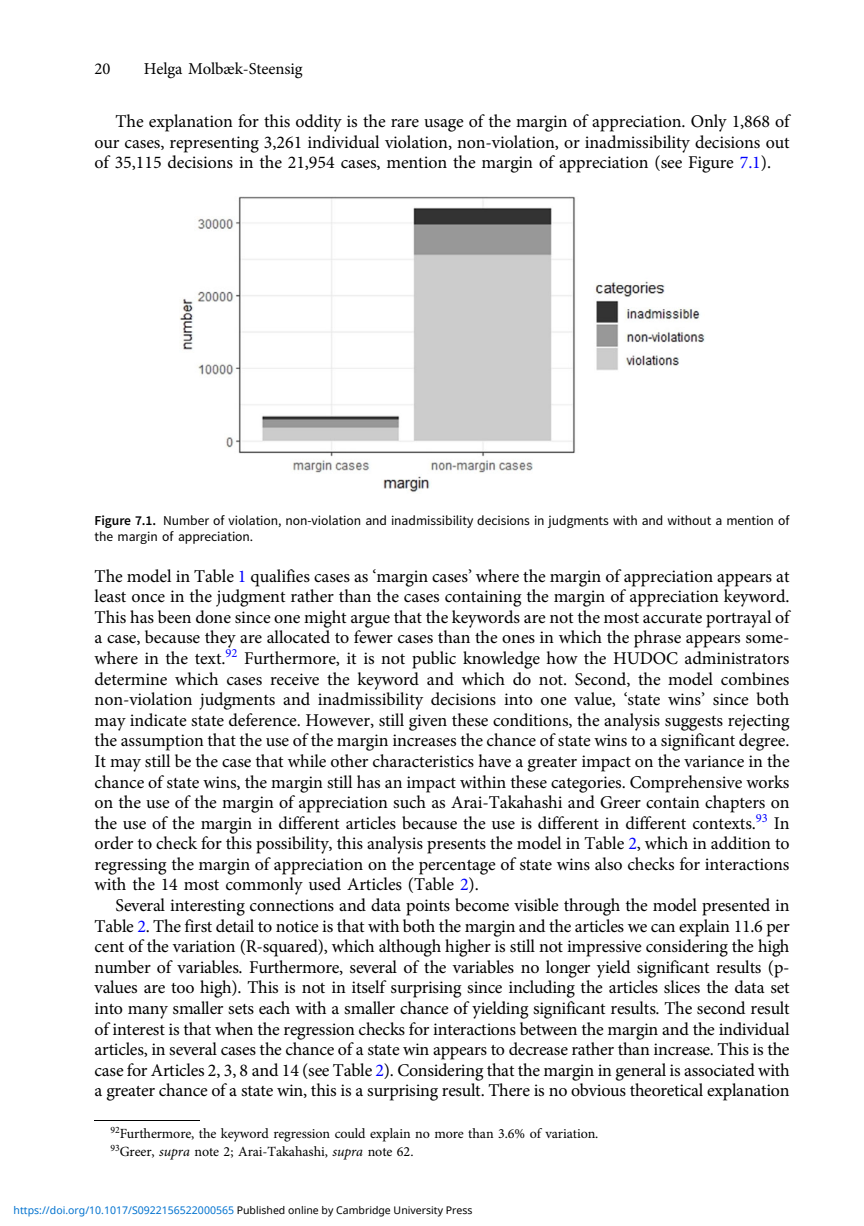
<style>
.page{position:relative;width:864px;height:1226px;background:#fff}
.page>*{position:absolute;margin:0;border:0;box-sizing:border-box;transform-origin:0 0}
.t1{font:18.03px/20.7px "Adv OT1 ef 757 c 0";color:#000;text-align:justify}
.t2{font:16.62px "Adv OT1 ef 757 c 0";color:#000}
.t3{font:14px/17.5px "Adv OT1 ef 757 c 0";color:#000}
.t4{font:13.47px/16.6px "Adv OT0 e 40 dc 65";color:#000}
.t5{font:10.5px "Noto Sans";color:#0172cf}
.s1{color:#00f}
.s2{font-family:"Adv OT031 da 8 bf"}
.s3{font-style:inherit}
.s4{font-family:"Adv OT7 d 6 df 7 ab.I"}
.s5{color:#000}
</style>
<div class="page">
<img style="left:179px;top:197px;width:526px;height:295px">
<hr style="left:95px;top:1119px;width:105px;height:1px;background:#000">
<p class="t2" style="left:95px;top:63px;width:17px">20</p>
<p class="t2" style="left:144px;top:63px;width:160px">Helga Molbæk-Steensig</p>
<p class="t1" style="left:95px;top:113px;width:696px;text-indent:21px">The explanation for this oddity is the rare usage of the margin of appreciation. Only 1,868 of our cases, representing 3,261 individual violation, non-violation, or inadmissibility decisions out of 35,115 decisions in the 21,954 cases, mention the margin of appreciation (see Figure <span class="s1">7.1</span>).</p>
<p class="t4" style="left:95px;top:513px;width:696px"><span class="s2">Figure 7.1.</span> Number of violation, non-violation and inadmissibility decisions in judgments with and without a mention of the margin of appreciation.</p>
<p class="t1" style="left:95px;top:567px;width:696px">The model in Table <span class="s1">1</span> qualifies cases as <span class="s3">‘</span>margin cases<span class="s3">’</span> where the margin of appreciation appears at least once in the judgment rather than the cases containing the margin of appreciation keyword.<br>This has been done since one might argue that the keywords are not the most accurate portrayal of a case, because they are allocated to fewer cases than the ones in which the phrase appears some&shy;where in the text.<sup>92</sup> Furthermore, it is not public knowledge how the HUDOC administrators determine which cases receive the keyword and which do not. Second, the model combines non-violation judgments and inadmissibility decisions into one value, <span class="s3">‘</span>state wins<span class="s3">’</span> since both may indicate state deference. However, still given these conditions, the analysis suggests rejecting the assumption that the use of the margin increases the chance of state wins to a significant degree.<br>It may still be the case that while other characteristics have a greater impact on the variance in the chance of state wins, the margin still has an impact within these categories. Comprehensive works on the use of the margin of appreciation such as Arai-Takahashi and Greer contain chapters on the use of the margin in different articles because the use is different in different contexts.<sup>93</sup> In order to check for this possibility, this analysis presents the model in Table <span class="s1">2</span>, which in addition to regressing the margin of appreciation on the percentage of state wins also checks for interactions with the 14 most commonly used Articles (Table <span class="s1">2</span>).</p>
<p class="t1" style="left:95px;top:896px;width:696px;text-indent:21px">Several interesting connections and data points become visible through the model presented in Table <span class="s1">2</span>. The first detail to notice is that with both the margin and the articles we can explain 11.6 per cent of the variation (R-squared), which although higher is still not impressive considering the high number of variables. Furthermore, several of the variables no longer yield significant results (p&shy;values are too high). This is not in itself surprising since including the articles slices the data set into many smaller sets each with a smaller chance of yielding significant results. The second result of interest is that when the regression checks for interactions between the margin and the individual articles, in several cases the chance of a state win appears to decrease rather than increase. This is the case for Articles 2, 3, 8 and 14 (see Table <span class="s1">2</span>). Considering that the margin in general is associated with a greater chance of a state win, this is a surprising result. There is no obvious theoretical explanation</p>
<p class="t3" style="left:110px;top:1126px;width:489px"><sup>92</sup>Furthermore, the keyword regression could explain no more than 3.6% of variation.<br><sup>93</sup>Greer, <span class="s4">supra</span> note 2; Arai-Takahashi, <span class="s4">supra</span> note 62.</p>
<p class="t5" style="left:14px;top:1202px;width:460px">https://doi.org/10.1017/S0922156522000565 <span class="s5">Published online by Cambridge University Press</span></p>
</div>
